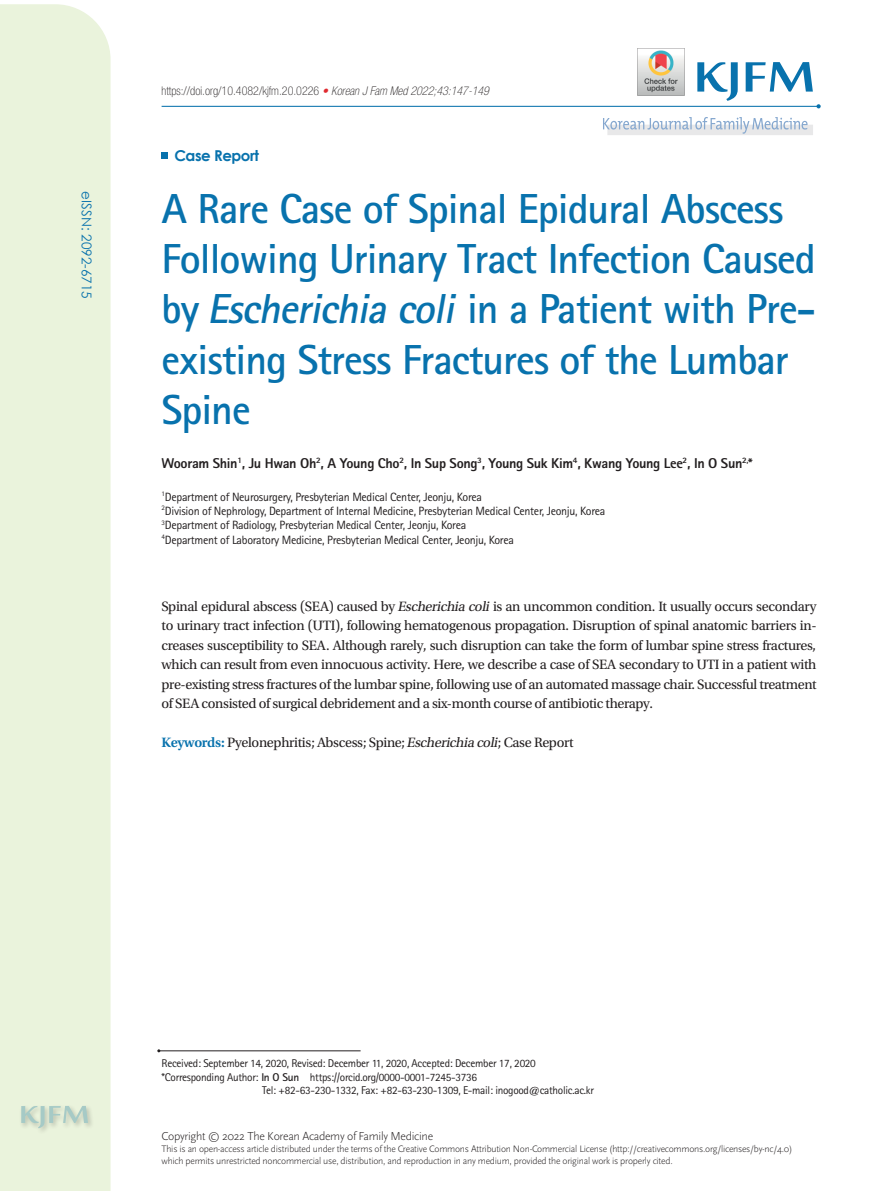
<style>
.page{position:relative;width:893px;height:1191px;background:#fff}
.page>*{position:absolute;margin:0;border:0;box-sizing:border-box;transform-origin:0 0}
.t1{font:700 42px/50.4px "Rotis Sans Serif Std";letter-spacing:-.025em;color:#0872ad}
.t2{font:700 15px "Century Gothic";letter-spacing:-.03em;color:#0872ad}
.t3{font:14.25px/19.5px "Utopia Std";letter-spacing:-.025em;color:#231f20;text-align:justify}
.t4{font:800 14.25px "Rotis Sans Serif Std";letter-spacing:-.025em;color:#231f20}
.t5{font:13.5px "Century Gothic";color:#0872ad}
.t6{font:12px/14.4px "Rotis Sans Serif Std";letter-spacing:-.025em;color:#231f20}
.t7{font:100 condensed 12px "Helvetica Neue LT Std";color:#231f20}
.t8{font:300 12px "Scala Sans";letter-spacing:-.025em;color:#231f20}
.t9{font:11.25px "Rotis Sans Serif Std";letter-spacing:-.025em;color:#231f20}
.t10{font:300 9.75px/11.7px "Scala Sans";letter-spacing:-.025em;color:#231f20}
.s1{font-style:italic;color:#e02a30}
.s2{font-style:italic}
.s3{font-weight:600;color:#0872ad}
.s4{font-weight:700}
</style>
<div class="page">
<div style="left:0;top:4px;width:111px;height:1187px;background:#eaf3dc"></div>
<hr style="left:162px;top:106px;width:657px;height:1px;background:#0872ad">
<svg style="left:697px;top:62px;width:124px;height:46px"></svg>
<div style="left:607px;top:125px;width:206px;height:10px;background:#e8e8e9"></div>
<svg style="left:603px;top:117px;width:204px;height:17px"></svg>
<div style="left:19px;top:1103px;width:76px;height:31px;background:#231f20;opacity:.75"></div>
<svg style="left:21px;top:1106px;width:67px;height:22px"></svg>
<hr style="left:159px;top:1050px;width:202px;height:1px;background:#231f20">
<div style="left:162px;top:152px;width:6px;height:7px;background:#0872ad"></div>
<img style="left:638px;top:50px;width:46px;height:46px">
<p class="t5" style="left:96px;top:191px;width:109px;rotate:90deg">eISSN: 2092-6715</p>
<p class="t7" style="left:162px;top:84px;width:329px">https://doi.org/10.4082/kjfm.20.0226 <span class="s1">•</span> <span class="s2">Korean J Fam Med 2022;43:147-149</span></p>
<p class="t2" style="left:174px;top:144px;width:86px">Case Report</p>
<h1 class="t1" style="left:162px;top:182px;width:656px">A Rare Case of Spinal Epidural Abscess Following Urinary Tract Infection Caused by <span class="s2">Escherichiacoli</span> in a Patient with Pre&shy;existing Stress Fractures of the Lumbar Spine</h1>
<p class="t4" style="left:162px;top:454px;width:593px">Wooram Shin<sup>1</sup>, Ju Hwan Oh<sup>2</sup>, A Young Cho<sup>2</sup>, In Sup Song<sup>3</sup>, Young Suk Kim<sup>4</sup>, Kwang Young Lee<sup>2</sup>, In O Sun<sup>2,</sup>*</p>
<p class="t6" style="left:162px;top:489px;width:445px"><sup>1</sup>Department of Neurosurgery, Presbyterian Medical Center, Jeonju, Korea<br><sup>2</sup>Division of Nephrology, Department of Internal Medicine, Presbyterian Medical Center, Jeonju, Korea <sup>3</sup>Department of Radiology, Presbyterian Medical Center, Jeonju, Korea<br><sup>4</sup>Department of Laboratory Medicine, Presbyterian Medical Center, Jeonju, Korea</p>
<p class="t3" style="left:162px;top:597px;width:657px">Spinal epidural abscess (SEA) caused by <span class="s2">Escherichia coli</span> is an uncommon condition. It usually occurs secondary to urinary tract infection (UTI), following hematogenous propagation. Disruption of spinal anatomic barriers in&shy;creases susceptibility to SEA. Although rarely, such disruption can take the form of lumbar spine stress fractures, which can result from even innocuous activity. Here, we describe a case of SEA secondary to UTI in a patient with pre-existing stress fractures of the lumbar spine, following use of an automated massage chair. Successful treatment of SEA consisted of surgical debridement and a six-month course of antibiotic therapy.</p>
<p class="t3" style="left:162px;top:733px;width:413px"><span class="s3">Keywords:</span> Pyelonephritis; Abscess; Spine; <span class="s2">Escherichia coli</span>; Case Report</p>
<p class="t9" style="left:162px;top:1057px;width:376px">Received: September 14, 2020, Revised: December 11, 2020, Accepted: December 17, 2020</p>
<p class="t9" style="left:162px;top:1070px;width:317px">*Corresponding Author: <span class="s4">In O Sun</span> https://orcid.org/0000-0001-7245-3736</p>
<p class="t9" style="left:262px;top:1084px;width:333px">Tel: +82-63-230-1332, Fax: +82-63-230-1309, E-mail: inogood@catholic.ac.kr</p>
<p class="t8" style="left:162px;top:1129px;width:273px">Copyright © 2022 The Korean Academy of Family Medicine</p>
<p class="t10" style="left:162px;top:1143px;width:632px">This is an open-access article distributed under the terms of the Creative Commons Attribution Non-Commercial License (http://creativecommons.org/licenses/by-nc/4.0) which permits unrestricted noncommercial use, distribution, and reproduction in any medium, provided the original work is properly cited.</p>
</div>
